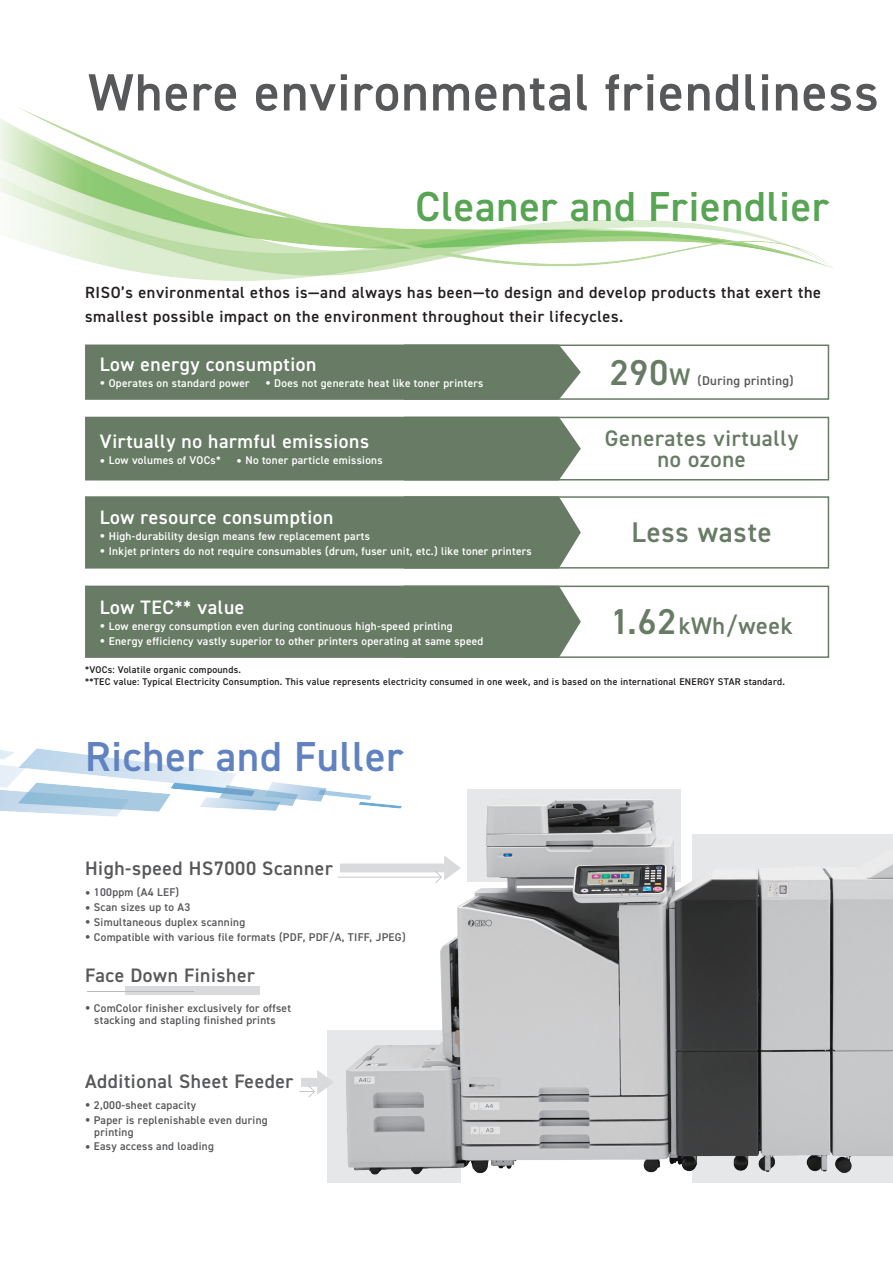
<style>
.page{position:relative;width:893px;height:1263px;background:#fff}
.page>*{position:absolute;margin:0;border:0;box-sizing:border-box;transform-origin:0 0}
.t1{font:600 52.5px "DIN2014";letter-spacing:.025em;color:#57585a}
.t2{font:600 42px "DIN2014";letter-spacing:.02em;color:#57a453}
.t3{font:600 42px "DIN2014";letter-spacing:.02em;color:#6182c1}
.t4{font:600 28.5px "DIN2014";letter-spacing:.03em;color:#687c65}
.t5{font:600 24px "DIN2014";letter-spacing:.03em;color:#687c65}
.t6{font:600 22.5px "DIN2014";letter-spacing:.03em;color:#687c65}
.t7{font:600 19.5px "DIN2014";letter-spacing:.03em;color:#fff}
.t8{font:600 19.5px "DIN2014";letter-spacing:.03em;color:#57585a}
.t9{font:600 16.2px/24.5px "DIN2014";letter-spacing:.04em;color:#231f20}
.t10{font:600 12.75px "DIN2014";letter-spacing:.03em;color:#57585a}
.t11{font:600 11.25px "DIN2014";letter-spacing:.025em;color:#fff}
.t12{font:600 11.25px "DIN2014";letter-spacing:.025em;color:#57585a}
.t13{font:600 9.75px "DIN2014";letter-spacing:.03em;color:#231f20}
.s1{font-size:36px;color:#687c65}
.s2{font-size:24px;color:#687c65}
.s3{font-size:18px}
.s4{font-size:36px}
</style>
<div class="page">
<img style="left:327px;top:789px;width:566px;height:394px">
<img style="left:0;top:107px;width:833px;height:173px">
<img style="left:0;top:748px;width:402px;height:68px">
<div style="left:404px;top:344px;width:425px;height:56px;background:#fff;border:1px solid #687c65"></div>
<div style="left:404px;top:417px;width:425px;height:63px;background:#fff;border:1px solid #687c65"></div>
<div style="left:404px;top:496px;width:425px;height:73px;background:#fff;border:1px solid #687c65"></div>
<div style="left:85px;top:344px;width:496px;height:56px;background:#687c65"></div>
<div style="left:85px;top:417px;width:496px;height:63px;background:#687c65"></div>
<div style="left:85px;top:496px;width:496px;height:73px;background:#687c65"></div>
<div style="left:404px;top:586px;width:425px;height:72px;background:#fff;border:1px solid #687c65"></div>
<div style="left:85px;top:586px;width:496px;height:72px;background:#687c65"></div>
<svg style="left:299px;top:1070px;width:35px;height:28px"></svg>
<svg style="left:338px;top:855px;width:123px;height:28px"></svg>
<div style="left:126px;top:986px;width:134px;height:8px;background:#d9dadc"></div>
<hr style="left:88px;top:991px;width:106px;height:1px;background:#babbbe">
<p class="t1" style="left:88px;top:58px;width:792px">Where environmental friendliness</p>
<p class="t2" style="left:416px;top:178px;width:415px">Cleaner and Friendlier</p>
<p class="t9" style="left:85px;top:280px;width:737px">RISO’s environmental ethos is—and always has been—to design and develop products that exert the smallest possible impact on the environment throughout their lifecycles.</p>
<p class="t7" style="left:100px;top:351px;width:218px">Low energy consumption</p>
<p class="t10" style="left:610px;top:372px;width:185px"><span class="s1">290</span><span class="s2">W</span> (During printing)</p>
<p class="t11" style="left:100px;top:376px;width:385px"><span class="s3">•</span> Operates on standard power <span class="s3">•</span> Does not generate heat like toner printers</p>
<p class="t7" style="left:100px;top:428px;width:271px">Virtually no harmful emissions</p>
<p class="t11" style="left:100px;top:453px;width:284px"><span class="s3">•</span> Low volumes of VOCs* <span class="s3">•</span> No toner particle emissions</p>
<p class="t7" style="left:100px;top:504px;width:235px">Low resource consumption</p>
<p class="t11" style="left:100px;top:529px;width:272px"><span class="s3">•</span> High-durability design means few replacement parts</p>
<p class="t11" style="left:100px;top:543px;width:433px"><span class="s3">•</span> Inkjet printers do not require consumables (drum, fuser unit, etc.) like toner printers</p>
<p class="t7" style="left:100px;top:594px;width:146px">Low TEC** value</p>
<p class="t11" style="left:100px;top:618px;width:354px"><span class="s3">•</span> Low energy consumption even during continuous high-speed printing</p>
<p class="t11" style="left:100px;top:633px;width:385px"><span class="s3">•</span> Energy efficiency vastly superior to other printers operating at same speed</p>
<p class="t6" style="left:605px;top:423px;width:195px">Generates virtually</p>
<p class="t6" style="left:657px;top:444px;width:90px">no ozone</p>
<p class="t4" style="left:631px;top:514px;width:142px">Less waste</p>
<p class="t5" style="left:610px;top:610px;width:184px"><span class="s4">1.62</span>kWh/week</p>
<p class="t13" style="left:85px;top:663px;width:158px">*VOCs: Volatile organic compounds.</p>
<p class="t13" style="left:85px;top:675px;width:701px">**TEC value: Typical Electricity Consumption. This value represents electricity consumed in one week, and is based on the international ENERGY STAR standard.</p>
<p class="t3" style="left:85px;top:728px;width:320px">Richer and Fuller</p>
<p class="t8" style="left:85px;top:855px;width:249px">High-speed HS7000 Scanner</p>
<p class="t12" style="left:85px;top:885px;width:96px"><span class="s3">•</span> 100ppm (A4 LEF)</p>
<p class="t12" style="left:85px;top:900px;width:107px"><span class="s3">•</span> Scan sizes up to A3</p>
<p class="t12" style="left:85px;top:915px;width:162px"><span class="s3">•</span> Simultaneous duplex scanning</p>
<p class="t12" style="left:85px;top:929px;width:322px"><span class="s3">•</span> Compatible with various file formats (PDF, PDF/A, TIFF, JPEG)</p>
<p class="t8" style="left:85px;top:962px;width:172px">Face Down Finisher</p>
<p class="t12" style="left:85px;top:1001px;width:207px"><span class="s3">•</span> ComColor finisher exclusively for offset</p>
<p class="t12" style="left:94px;top:1012px;width:183px">stacking and stapling finished prints</p>
<p class="t8" style="left:85px;top:1068px;width:210px">Additional Sheet Feeder</p>
<p class="t12" style="left:85px;top:1097px;width:113px"><span class="s3">•</span> 2,000-sheet capacity</p>
<p class="t12" style="left:85px;top:1112px;width:184px"><span class="s3">•</span> Paper is replenishable even during</p>
<p class="t12" style="left:94px;top:1124px;width:41px">printing</p>
<p class="t12" style="left:85px;top:1139px;width:130px"><span class="s3">•</span> Easy access and loading</p>
</div>
